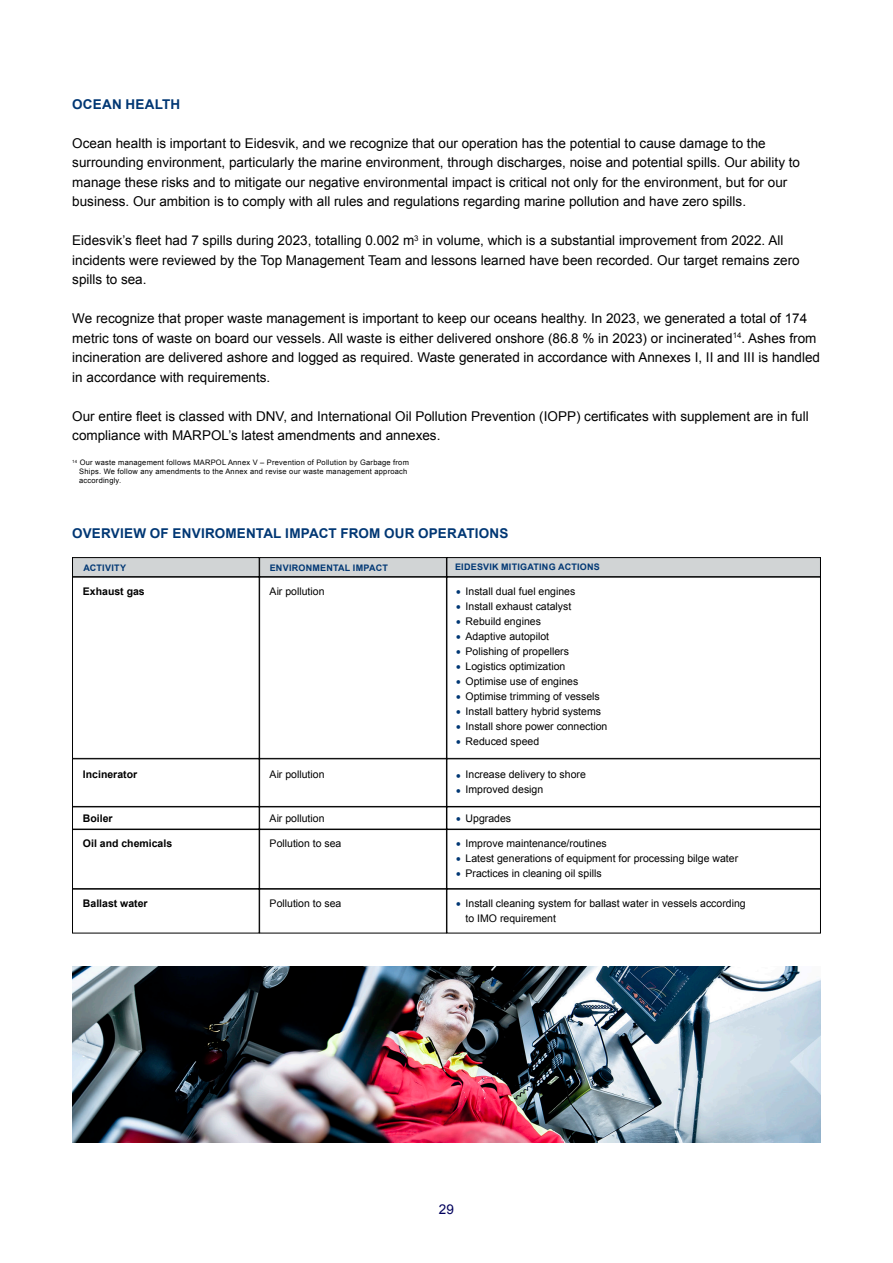
<style>
.page{position:relative;width:893px;height:1263px;background:#fff}
.page>*{position:absolute;margin:0;border:0;box-sizing:border-box;transform-origin:0 0}
.Brødtekst{font:13.5px/19.5px "Arial";color:#000}
.Undertittel{font:700 13.5px "Arial";letter-spacing:.015em;color:#003774}
.t1{font:13.5px "Arial";color:#00005c}
.Brødtekst-2{font:12px "Adonis";color:#003774}
.Brødtekst-3{font:10.5px "Arial";color:#000}
.Brødtekst-4{font:700 10.5px "Arial";color:#000}
.Undertittel-2{font:700 9px "Arial";letter-spacing:.025em;color:#003774}
.Kommentar{font:7.5px "Arial";letter-spacing:.03em;color:#000}
</style>
<div class="page">
<div style="left:72px;top:577px;width:187px;height:182px;background:#fff;border:1px solid #000"></div>
<div style="left:72px;top:759px;width:187px;height:48px;background:#fff;border:1px solid #000"></div>
<div style="left:72px;top:829px;width:187px;height:60px;background:#fff;border:1px solid #000"></div>
<div style="left:259px;top:577px;width:188px;height:182px;background:#fff;border:1px solid #000"></div>
<div style="left:259px;top:759px;width:188px;height:48px;background:#fff;border:1px solid #000"></div>
<div style="left:259px;top:829px;width:188px;height:60px;background:#fff;border:1px solid #000"></div>
<div style="left:447px;top:577px;width:374px;height:182px;background:#fff;border:1px solid #000"></div>
<div style="left:447px;top:759px;width:374px;height:48px;background:#fff;border:1px solid #000"></div>
<div style="left:447px;top:829px;width:374px;height:60px;background:#fff;border:1px solid #000"></div>
<div style="left:72px;top:557px;width:187px;height:20px;background:#d1d4d5;border:1px solid #000"></div>
<div style="left:259px;top:557px;width:188px;height:20px;background:#d1d4d5;border:1px solid #000"></div>
<div style="left:447px;top:557px;width:374px;height:20px;background:#d1d4d5;border:1px solid #000"></div>
<img style="left:72px;top:967px;width:749px;height:175px">
<p class="Undertittel" style="left:72px;top:95px;width:109px">OCEAN HEALTH</p>
<p class="Brødtekst" style="left:72px;top:133px;width:729px">Ocean health is important to Eidesvik, and we recognize that our operation has the potential to cause damage to the surrounding environment, particularly the marine environment, through discharges, noise and potential spills. Our ability to manage these risks and to mitigate our negative environmental impact is critical not only for the environment, but for our business. Our ambition is to comply with all rules and regulations regarding marine pollution and have zero spills.</p>
<p class="Brødtekst" style="left:72px;top:231px;width:729px">Eidesvik’s fleet had 7 spills during 2023, totalling 0.002 m<sup>3</sup> in volume, which is a substantial improvement from 2022. All incidents were reviewed by the Top Management Team and lessons learned have been recorded. Our target remains zero spills to sea.</p>
<p class="Brødtekst" style="left:72px;top:309px;width:749px">We recognize that proper waste management is important to keep our oceans healthy. In 2023, we generated a total of 174 metric tons of waste on board our vessels. All waste is either delivered onshore (86.8 % in 2023) or incinerated<sup>14</sup>. Ashes from incineration are delivered ashore and logged as required. Waste generated in accordance with Annexes I, II and III is handled in accordance with requirements.</p>
<p class="Brødtekst" style="left:72px;top:406px;width:738px">Our entire fleet is classed with DNV, and International Oil Pollution Prevention (IOPP) certificates with supplement are in full compliance with MARPOL’s latest amendments and annexes.</p>
<p class="Kommentar" style="left:72px;top:458px;width:338px"><sup>14</sup> Our waste management follows MARPOL Annex V – Prevention of Pollution by Garbage from</p>
<p class="Kommentar" style="left:79px;top:467px;width:330px">Ships. We follow any amendments to the Annex and revise our waste management approach</p>
<p class="Kommentar" style="left:79px;top:476px;width:43px">accordingly.</p>
<p class="Undertittel" style="left:72px;top:524px;width:438px">OVERVIEW OF ENVIROMENTAL IMPACT FROM OUR OPERATIONS</p>
<p class="Undertittel-2" style="left:83px;top:561px;width:44px">ACTIVITY</p>
<p class="Undertittel-2" style="left:270px;top:561px;width:120px">ENVIRONMENTAL IMPACT</p>
<p class="Undertittel-2" style="left:455px;top:561px;width:146px">EIDESVIK MITIGATING ACTIONS</p>
<p class="Brødtekst-2" style="left:455px;top:585px;width:8px">•</p>
<p class="Brødtekst-2" style="left:455px;top:600px;width:8px">•</p>
<p class="Brødtekst-2" style="left:455px;top:615px;width:8px">•</p>
<p class="Brødtekst-2" style="left:455px;top:630px;width:8px">•</p>
<p class="Brødtekst-2" style="left:455px;top:645px;width:8px">•</p>
<p class="Brødtekst-2" style="left:455px;top:660px;width:8px">•</p>
<p class="Brødtekst-2" style="left:455px;top:675px;width:8px">•</p>
<p class="Brødtekst-2" style="left:455px;top:690px;width:8px">•</p>
<p class="Brødtekst-2" style="left:455px;top:705px;width:8px">•</p>
<p class="Brødtekst-2" style="left:455px;top:720px;width:8px">•</p>
<p class="Brødtekst-2" style="left:455px;top:735px;width:8px">•</p>
<p class="Brødtekst-2" style="left:455px;top:768px;width:8px">•</p>
<p class="Brødtekst-2" style="left:455px;top:783px;width:8px">•</p>
<p class="Brødtekst-3" style="left:466px;top:584px;width:111px">Install dual fuel engines</p>
<p class="Brødtekst-3" style="left:466px;top:599px;width:107px">Install exhaust catalyst</p>
<p class="Brødtekst-3" style="left:466px;top:614px;width:77px">Rebuild engines</p>
<p class="Brødtekst-3" style="left:466px;top:629px;width:85px">Adaptive autopilot</p>
<p class="Brødtekst-3" style="left:466px;top:644px;width:105px">Polishing of propellers</p>
<p class="Brødtekst-3" style="left:466px;top:659px;width:101px">Logistics optimization</p>
<p class="Brødtekst-3" style="left:466px;top:674px;width:114px">Optimise use of engines</p>
<p class="Brødtekst-3" style="left:466px;top:689px;width:136px">Optimise trimming of vessels</p>
<p class="Brødtekst-3" style="left:466px;top:704px;width:137px">Install battery hybrid systems</p>
<p class="Brødtekst-3" style="left:466px;top:719px;width:143px">Install shore power connection</p>
<p class="Brødtekst-3" style="left:466px;top:734px;width:75px">Reduced speed</p>
<p class="Brødtekst-4" style="left:83px;top:584px;width:63px">Exhaust gas</p>
<p class="Brødtekst-3" style="left:270px;top:584px;width:56px">Air pollution</p>
<p class="Brødtekst-4" style="left:83px;top:768px;width:56px">Incinerator</p>
<p class="Brødtekst-3" style="left:270px;top:768px;width:56px">Air pollution</p>
<p class="Brødtekst-4" style="left:83px;top:811px;width:31px">Boiler</p>
<p class="Brødtekst-3" style="left:270px;top:811px;width:56px">Air pollution</p>
<p class="Brødtekst-4" style="left:83px;top:837px;width:91px">Oil and chemicals</p>
<p class="Brødtekst-3" style="left:270px;top:837px;width:73px">Pollution to sea</p>
<p class="Brødtekst-3" style="left:466px;top:768px;width:122px">Increase delivery to shore</p>
<p class="Brødtekst-3" style="left:466px;top:783px;width:79px">Improved design</p>
<p class="Brødtekst-3" style="left:466px;top:811px;width:47px">Upgrades</p>
<p class="Brødtekst-2" style="left:455px;top:812px;width:8px">•</p>
<p class="Brødtekst-3" style="left:466px;top:837px;width:143px">Improve maintenance/routines</p>
<p class="Brødtekst-3" style="left:466px;top:852px;width:274px">Latest generations of equipment for processing bilge water</p>
<p class="Brødtekst-3" style="left:466px;top:867px;width:137px">Practices in cleaning oil spills</p>
<p class="Brødtekst-3" style="left:466px;top:896px;width:282px">Install cleaning system for ballast water in vessels according</p>
<p class="Brødtekst-3" style="left:466px;top:911px;width:92px">to IMO requirement</p>
<p class="Brødtekst-2" style="left:455px;top:837px;width:8px">•</p>
<p class="Brødtekst-2" style="left:455px;top:852px;width:8px">•</p>
<p class="Brødtekst-2" style="left:455px;top:867px;width:8px">•</p>
<p class="Brødtekst-4" style="left:83px;top:896px;width:66px">Ballast water</p>
<p class="Brødtekst-3" style="left:270px;top:896px;width:73px">Pollution to sea</p>
<p class="Brødtekst-2" style="left:455px;top:897px;width:8px">•</p>
<p class="t1" style="left:439px;top:1201px;width:17px">29</p>
</div>
